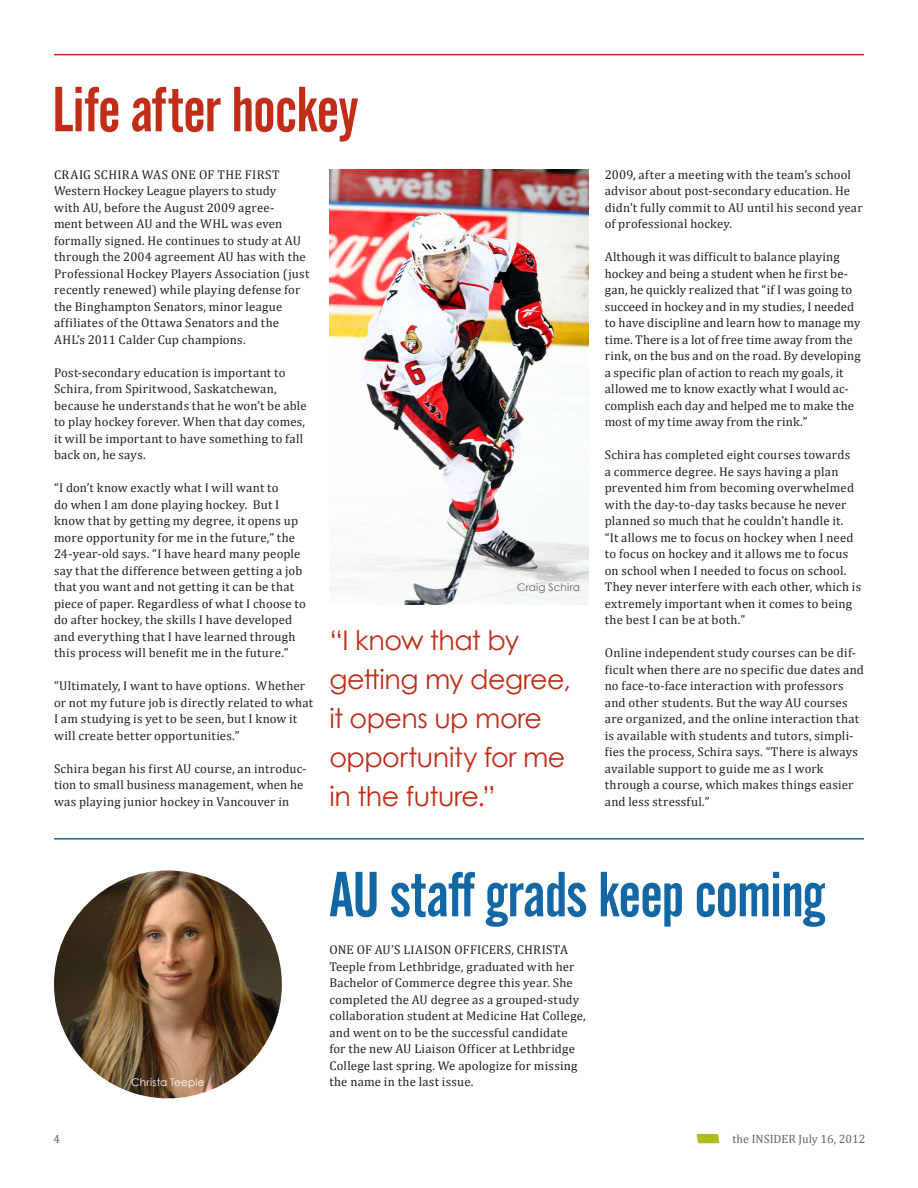
<style>
.page{position:relative;width:918px;height:1188px;background:#fff}
.page>*{position:absolute;margin:0;border:0;box-sizing:border-box;transform-origin:0 0}
.t1{font:63px "Alternate Gothic No 2 BT";letter-spacing:-.02em;color:#1367a4}
.t2{font:63px "Alternate Gothic No 2 BT";letter-spacing:-.02em;color:#c02d19}
.t3{font:27px/39px "Century Gothic";letter-spacing:-.02em;color:#c02d19}
.basic_copy{font:12.75px/16.5px "Cambria";letter-spacing:.015em;color:#231f20}
.t4{font:12px "Cambria";color:#636366}
.byline{font:10.5px "Century Gothic";letter-spacing:.02em;color:#fff}
.byline-2{font:10.5px "Century Gothic";letter-spacing:.015em;color:#636366}
</style>
<div class="page">
<svg style="left:697px;top:1134px;width:22px;height:9px"></svg>
<hr style="left:54px;top:54px;width:810px;height:1px;background:#c02d19">
<img style="left:329px;top:170px;width:260px;height:435px">
<img style="left:54px;top:870px;width:228px;height:228px;border-radius:114px">
<hr style="left:54px;top:838px;width:810px;height:2px;background:#1367a4">
<p class="t2" style="left:52px;top:74px;width:308px">Life after hockey</p>
<p class="basic_copy" style="left:54px;top:166px;width:257px">CRAIG SCHIRA WAS ONE OF THE FIRST Western Hockey League players to study<br>with AU, before the August 2009 agree-<br>ment between AU and the WHL was even formally signed. He continues to study at AU through the 2004 agreement AU has with the Professional Hockey Players Association (just recently renewed) while playing defense for the Binghampton Senators, minor league</p>
<p class="basic_copy" style="left:54px;top:315px;width:227px">affiliates of the Ottawa Senators and the</p>
<p class="basic_copy" style="left:54px;top:331px;width:193px">AHL’s 2011 Calder Cup champions.</p>
<p class="basic_copy" style="left:54px;top:364px;width:254px">Post-secondary education is important to Schira, from Spiritwood, Saskatchewan, because he understands that he won’t be able to play hockey forever. When that day comes, it will be important to have something to fall back on, he says.</p>
<p class="basic_copy" style="left:54px;top:480px;width:254px">“I don’t know exactly what I will want to<br>do when I am done playing hockey. But I know that by getting my degree, it opens up more opportunity for me in the future,” the 24-year-old says. “I have heard many people say that the difference between getting a job that you want and not getting it can be that piece of paper. Regardless of what I choose to do after hockey, the skills I have developed and everything that I have learned through this process will benefit me in the future.”</p>
<p class="basic_copy" style="left:54px;top:678px;width:261px">“Ultimately, I want to have options. Whether or not my future job is directly related to what I am studying is yet to be seen, but I know it will create better opportunities.”</p>
<p class="basic_copy" style="left:54px;top:760px;width:254px">Schira began his first AU course, an introduc&shy;tion to small business management, when he was playing junior hockey in Vancouver in</p>
<p class="byline-2" style="left:517px;top:581px;width:64px">Craig Schira</p>
<p class="t3" style="left:329px;top:620px;width:243px">“I know that by getting my degree, it opens up more opportunity for me in the future.”</p>
<p class="basic_copy" style="left:605px;top:166px;width:260px">2009, after a meeting with the team’s school advisor about post-secondary education. He didn’t fully commit to AU until his second year of professional hockey.</p>
<p class="basic_copy" style="left:605px;top:249px;width:257px">Although it was difficult to balance playing hockey and being a student when he first be&shy;gan, he quickly realized that “if I was going to succeed in hockey and in my studies, I needed to have discipline and learn how to manage my time. There is a lot of free time away from the rink, on the bus and on the road. By developing a specific plan of action to reach my goals, it allowed me to know exactly what I would ac&shy;complish each day and helped me to make the most of my time away from the rink.”</p>
<p class="basic_copy" style="left:605px;top:447px;width:258px">Schira has completed eight courses towards<br>a commerce degree. He says having a plan prevented him from becoming overwhelmed with the day-to-day tasks because he never planned so much that he couldn’t handle it.<br>“It allows me to focus on hockey when I need to focus on hockey and it allows me to focus on school when I needed to focus on school.<br>They never interfere with each other, which is extremely important when it comes to being the best I can be at both.”</p>
<p class="basic_copy" style="left:605px;top:645px;width:261px">Online independent study courses can be dif&shy;ficult when there are no specific due dates and no face-to-face interaction with professors and other students. But the way AU courses are organized, and the online interaction that is available with students and tutors, simpli&shy;fies the process, Schira says. “There is always available support to guide me as I work through a course, which makes things easier and less stressful.”</p>
<p class="byline" style="left:131px;top:1076px;width:75px">Christa Teeple</p>
<p class="t1" style="left:329px;top:859px;width:497px">AU staff grads keep coming</p>
<p class="basic_copy" style="left:329px;top:942px;width:258px">ONE OF AU’S LIAISON OFFICERS, CHRISTA Teeple from Lethbridge, graduated with her Bachelor of Commerce degree this year. She completed the AU degree as a grouped-study collaboration student at Medicine Hat College, and went on to be the successful candidate for the new AU Liaison Officer at Lethbridge College last spring. We apologize for missing the name in the last issue.</p>
<p class="t4" style="left:53px;top:1132px;width:8px">4</p>
<p class="t4" style="left:733px;top:1132px;width:135px">the INSIDER July 16, 2012</p>
</div>
